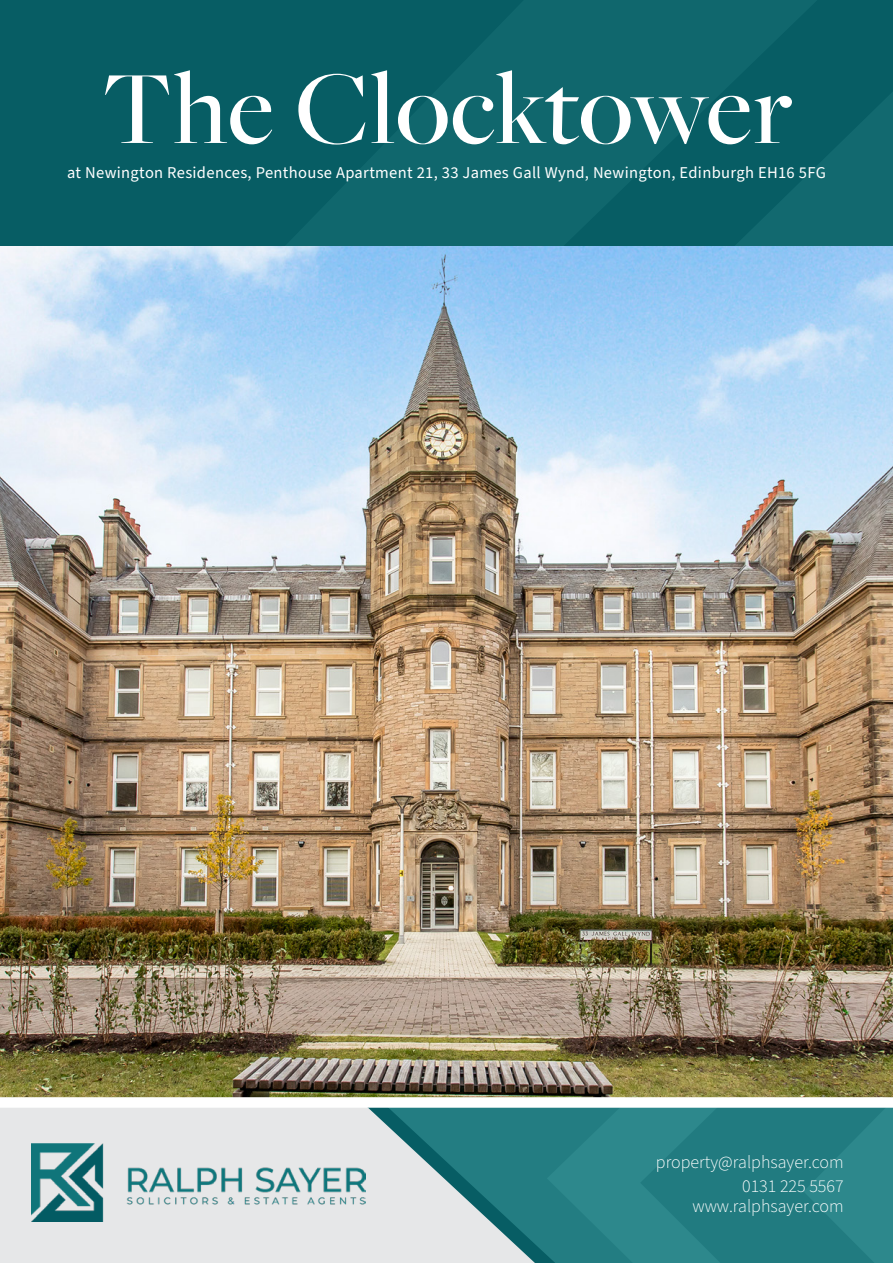
<style>
.page{position:relative;width:893px;height:1263px;background:#fff}
.page>*{position:absolute;margin:0;border:0;box-sizing:border-box;transform-origin:0 0}
.t1{font:500 108px "Freight Big Pro";letter-spacing:.01em;color:#fff}
.t2{font:300 18px "Source Sans Pro";color:#fff}
.t3{font:16.5px "Source Sans Pro";letter-spacing:.02em;color:#fff}
</style>
<div class="page">
<svg style="left:0;top:0;width:893px;height:247px;background:#0b6168"></svg>
<svg style="left:535px;top:1108px;width:358px;height:155px;background:#268084"></svg>
<svg style="left:0;top:1108px;width:535px;height:155px;background:#b7ccce"></svg>
<img style="left:0;top:247px;width:893px;height:850px">
<img style="left:32px;top:1143px;width:334px;height:79px">
<p class="t1" style="left:102px;top:38px;width:692px">The Clocktower</p>
<p class="t3" style="left:67px;top:162px;width:760px">at Newington Residences, Penthouse Apartment 21, 33 James Gall Wynd, Newington, Edinburgh EH16 5FG</p>
<p class="t2" style="left:656px;top:1150px;width:189px">property@ralphsayer.com</p>
<p class="t2" style="left:742px;top:1173px;width:103px">0131 225 5567</p>
<p class="t2" style="left:692px;top:1193px;width:153px">www.ralphsayer.com</p>
</div>
